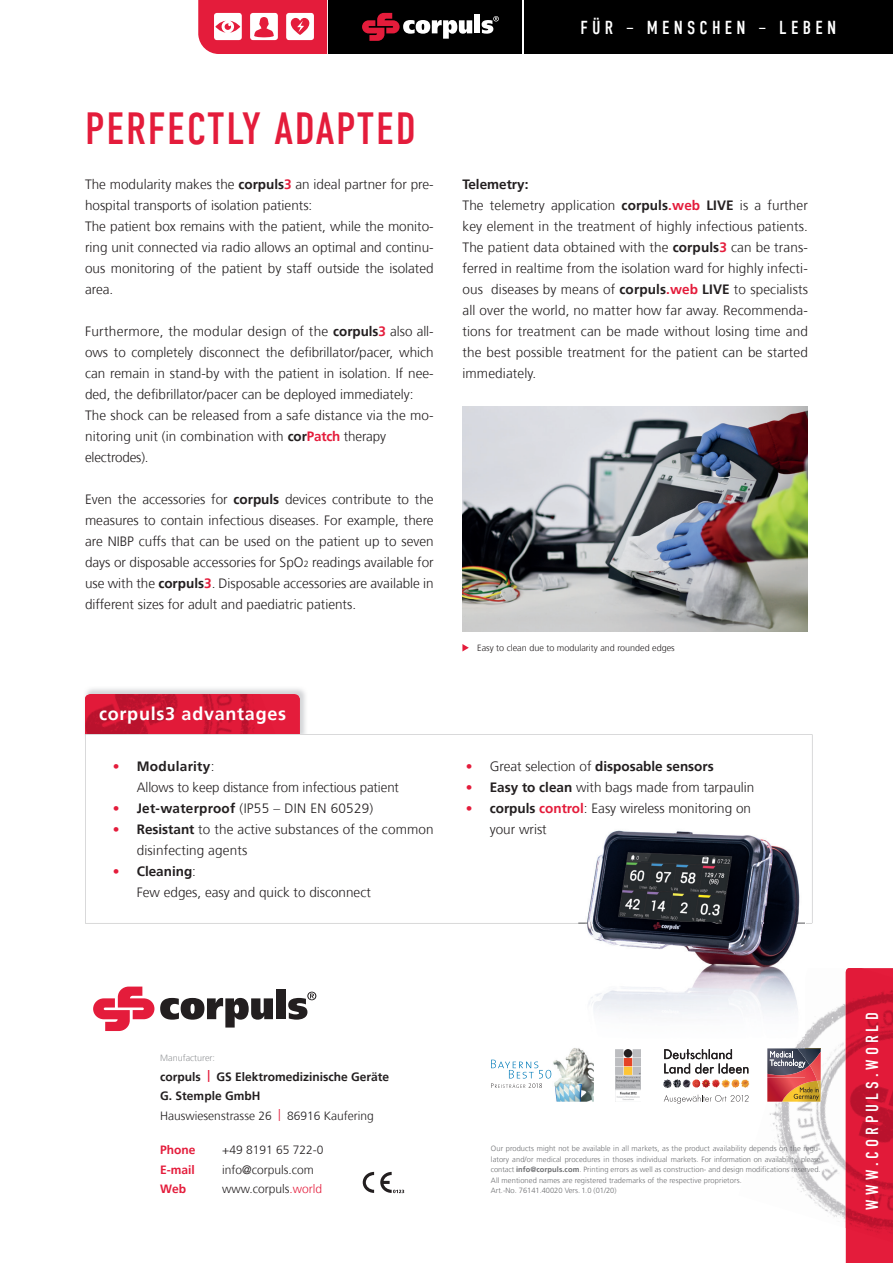
<style>
.page{position:relative;width:893px;height:1263px;background:#fff}
.page>*{position:absolute;margin:0;border:0;box-sizing:border-box;transform-origin:0 0}
.t1{font:45px "DIN Condensed";letter-spacing:.04em;color:#e41c3b}
.t2{font:18.75px "DIN Condensed";letter-spacing:.225em;color:#fff}
.t3{font:700 18px "Frutiger";letter-spacing:.04em;color:#fff}
.t4{font:17.4px "DIN Condensed";letter-spacing:.23em;color:#fff}
.t5{font:300 13.5px/21px "Frutiger";color:#231f20}
.t6{font:700 13.5px "Frutiger";color:#231f20}
.t7{font:300 13.5px "Frutiger";letter-spacing:.02em;color:#231f20}
.t8{font:700 12px/19.5px "Frutiger";color:#231f20}
.t9{font:300 12px "Frutiger";color:#231f20}
.t10{font:700 12px "Frutiger";color:#e41c3b}
.t11{font:300 9px "Frutiger";color:#231f20}
.t12{font:300 9px "Frutiger";color:#939598}
.t13{font:300 7.5px/10.5px "Frutiger";letter-spacing:.01em;color:#6c6d70}
.s1{font-weight:700}
.s2{font-weight:700;color:#e41c3b}
.s3{font-size:9px}
.s4{color:#e41c3b}
.s5{font-weight:300;color:#e41c3b}
.s6{font-weight:300}
</style>
<div class="page">
<img style="left:86px;top:688px;width:220px;height:46px">
<svg style="left:275px;top:694px;width:25px;height:40px"></svg>
<img style="left:85px;top:694px;width:190px;height:40px">
<img style="left:748px;top:971px;width:98px;height:257px">
<svg style="left:846px;top:1242px;width:47px;height:21px"></svg>
<img style="left:846px;top:968px;width:47px;height:274px">
<img style="left:615px;top:1077px;width:26px;height:25px">
<svg style="left:664px;top:1079px;width:84px;height:9px"></svg>
<svg style="left:664px;top:1094px;width:84px;height:10px"></svg>
<img style="left:553px;top:1048px;width:41px;height:54px">
<svg style="left:491px;top:1060px;width:60px;height:28px"></svg>
<svg style="left:160px;top:998px;width:113px;height:29px"></svg>
<div style="left:276px;top:989px;width:10px;height:30px;background:#231f20"></div>
<svg style="left:288px;top:992px;width:28px;height:28px"></svg>
<svg style="left:93px;top:986px;width:61px;height:45px"></svg>
<svg style="left:363px;top:1172px;width:11px;height:21px"></svg>
<svg style="left:380px;top:1172px;width:24px;height:21px"></svg>
<img style="left:767px;top:1069px;width:50px;height:33px">
<img style="left:817px;top:1081px;width:4px;height:21px">
<img style="left:810px;top:1069px;width:11px;height:12px">
<svg style="left:794px;top:1087px;width:25px;height:13px"></svg>
<svg style="left:462px;top:644px;width:7px;height:7px"></svg>
<img style="left:462px;top:406px;width:346px;height:225px">
<div style="left:328px;top:0;width:194px;height:54px;background:#000"></div>
<div style="left:524px;top:0;width:369px;height:54px;background:#000"></div>
<svg style="left:198px;top:0;width:129px;height:54px"></svg>
<div style="left:474px;top:15px;width:6px;height:18px;background:#fff"></div>
<svg style="left:482px;top:16px;width:17px;height:18px"></svg>
<svg style="left:362px;top:13px;width:110px;height:28px"></svg>
<svg style="left:85px;top:734px;width:727px;height:189px"></svg>
<img style="left:585px;top:823px;width:220px;height:254px">
<img style="left:783px;top:978px;width:22px;height:70px">
<img style="left:664px;top:1063px;width:84px;height:11px">
<img style="left:664px;top:1049px;width:68px;height:10px">
<img style="left:585px;top:1047px;width:9px;height:30px">
<img style="left:767px;top:1048px;width:3px;height:21px">
<img style="left:767px;top:1069px;width:38px;height:8px">
<svg style="left:770px;top:1048px;width:51px;height:21px"></svg>
<h2 class="t2" style="left:580px;top:17px;width:257px">FÜR – MENSCHEN – LEBEN</h2>
<h1 class="t1" style="left:85px;top:103px;width:332px">PERFECTLY ADAPTED</h1>
<p class="t5" style="left:85px;top:174px;width:350px">The modularity makes the <span class="s1">corpuls</span><span class="s2">3</span> an ideal partner for pre&shy;hospital transports of isolation patients:<br>The patient box remains with the patient, while the monito&shy;ring unit connected via radio allows an optimal and continu&shy;ous monitoring of the patient by staff outside the isolated area.</p>
<p class="t5" style="left:85px;top:321px;width:350px">Furthermore, the modular design of the <span class="s1">corpuls</span><span class="s2">3</span> also all&shy;ows to completely disconnect the defibrillator/pacer, which can remain in stand-by with the patient in isolation. If nee&shy;ded, the defibrillator/pacer can be deployed immediately:<br>The shock can be released from a safe distance via the mo&shy;nitoring unit (in combination with <span class="s1">cor</span><span class="s2">Patch</span> therapy electrodes).</p>
<p class="t5" style="left:85px;top:489px;width:350px;text-align:justify">Even the accessories for <span class="s1">corpuls</span> devices contribute to the measures to contain infectious diseases. For example, there are NIBP cuffs that can be used on the patient up to seven days or disposable accessories for SpO<span class="s3">2</span> readings available for use with the <span class="s1">corpuls</span><span class="s2">3</span>. Disposable accessories are available in different sizes for adult and paediatric patients.</p>
<h3 class="t3" style="left:99px;top:704px;width:188px">corpuls3 advantages</h3>
<p class="t5" style="left:137px;top:756px;width:264px;text-indent:-24px"><span class="s4">•</span> <span class="s1">Modularity</span>:<br>Allows to keep distance from infectious patient</p>
<p class="t7" style="left:113px;top:801px;width:262px"><span class="s4">•</span> <span class="s1">Jet-waterproof</span> (IP55 – DIN EN 60529)</p>
<p class="t5" style="left:137px;top:819px;width:298px;text-indent:-24px"><span class="s4">•</span> <span class="s1">Resistant</span> to the active substances of the common disinfecting agents</p>
<p class="t5" style="left:137px;top:861px;width:236px;text-indent:-24px"><span class="s4">•</span> <span class="s1">Cleaning</span>:<br>Few edges, easy and quick to disconnect</p>
<p class="t5" style="left:462px;top:174px;width:347px"><span class="s1">Telemetry:<br></span>The telemetry application <span class="s1">corpuls</span><span class="s2">.web</span> <span class="s1">LIVE</span> is a further key element in the treatment of highly infectious patients.<br>The patient data obtained with the <span class="s1">corpuls</span><span class="s2">3</span> can be trans&shy;ferred in realtime from the isolation ward for highly infecti&shy;ous diseases by means of <span class="s1">corpuls</span><span class="s2">.web</span> <span class="s1">LIVE</span> to specialists all over the world, no matter how far away. Recommenda&shy;tions for treatment can be made without losing time and the best possible treatment for the patient can be started immediately.</p>
<p class="t11" style="left:477px;top:643px;width:199px">Easy to clean due to modularity and rounded edges</p>
<p class="t6" style="left:466px;top:759px;width:249px"><span class="s5">•</span> <span class="s6">Great selection of</span> disposable sensors</p>
<p class="t5" style="left:466px;top:777px;width:290px"><span class="s4">•</span> <span class="s1">Easy to clean</span> with bags made from tarpaulin</p>
<p class="t5" style="left:490px;top:798px;width:263px;text-indent:-24px"><span class="s4">•</span> <span class="s1">corpuls</span> <span class="s2">control</span>: Easy wireless monitoring on your wrist</p>
<p class="t12" style="left:160px;top:1053px;width:56px">Manufacturer:</p>
<p class="t8" style="left:160px;top:1067px;width:230px">corpuls <span class="s4">|</span> GS Elektromedizinische Geräte<br>G. Stemple GmbH<br><span class="s6">Hauswiesenstrasse 26</span> <span class="s5">|</span> <span class="s6">86916 Kaufering</span></p>
<p class="t10" style="left:160px;top:1143px;width:37px">Phone</p>
<p class="t9" style="left:222px;top:1143px;width:103px">+49 8191 65 722-0</p>
<p class="t10" style="left:160px;top:1162px;width:36px">E-mail</p>
<p class="t9" style="left:222px;top:1162px;width:93px">info@corpuls.com</p>
<p class="t10" style="left:160px;top:1182px;width:27px">Web</p>
<p class="t9" style="left:222px;top:1182px;width:102px">www.corpuls<span class="s4">.world</span></p>
<p class="t13" style="left:491px;top:1143px;width:331px">Our products might not be available in all markets, as the product availability depends on the regu&shy;latory and/or medical procedures in thoses individual markets. For information on availability, please contact <span class="s1">info@corpuls.com</span>. Printing errors as well as construction- and design modifications reserved.<br>All mentioned names are registered trademarks of the respective proprietors.<br>Art.-No. 76141.40020 Vers. 1.0 (01/20)</p>
<p class="t4" style="left:862px;top:1210px;width:199px;rotate:-90deg">WWW.CORPULS.WORLD</p>
</div>
